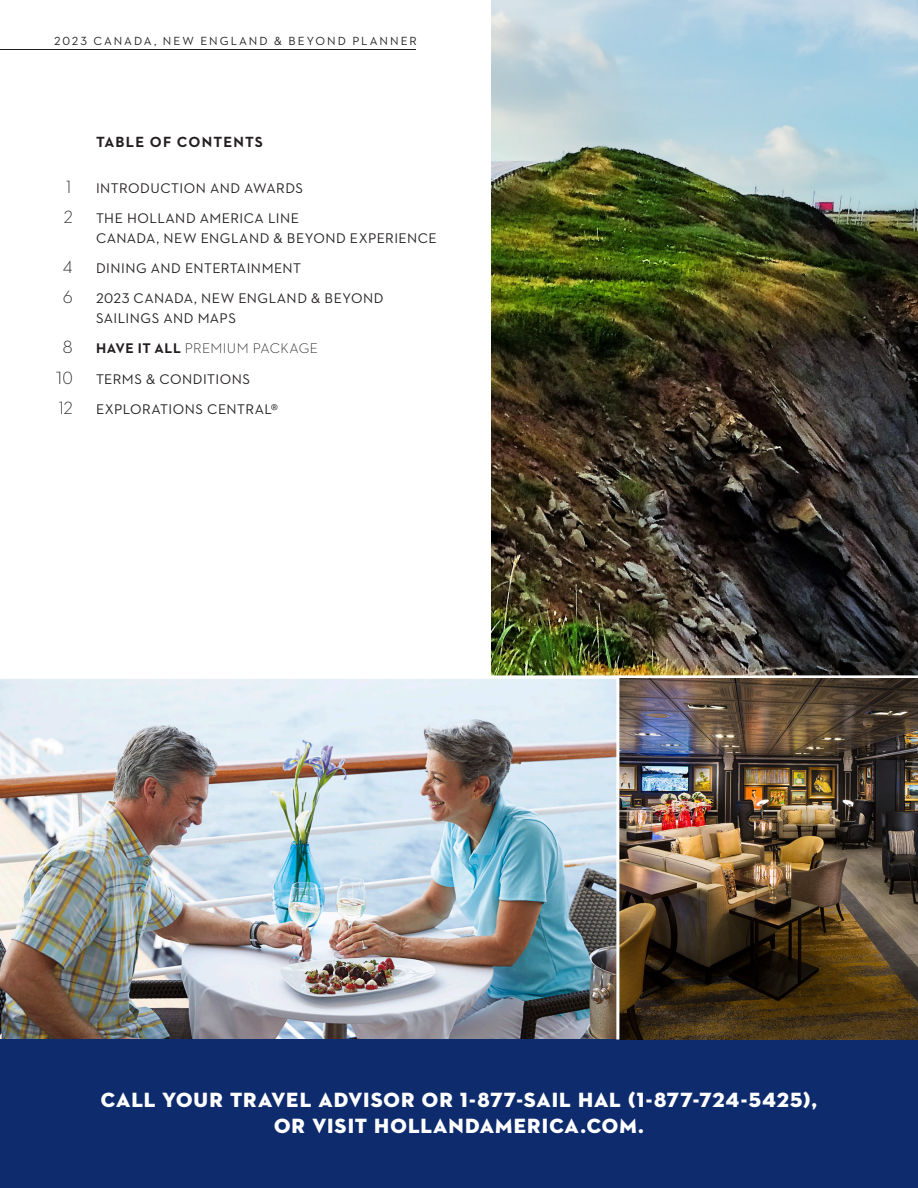
<style>
.page{position:relative;width:918px;height:1188px;background:#fff}
.page>*{position:absolute;margin:0;border:0;box-sizing:border-box;transform-origin:0 0}
.t1{font:21px/25.5px "Neutraface 2 Display Titling";letter-spacing:.045em;color:#fff;text-align:center}
.t2{font:300 18.15px "Neutraface 2 Text";color:#231f20}
.t3{font:300 18px "Neutraface 2 Text";color:#231f20}
.t4{font:700 15px "Neutraface 2 Text";letter-spacing:.075em;color:#231f20}
.t5{font:14.25px/19.5px "Neutraface 2 Text";letter-spacing:.035em;color:#231f20}
.t6{font:300 14.25px "Neutraface 2 Text";letter-spacing:.025em;color:#231f20}
.t7{font:12px "Neutraface 2 Text";letter-spacing:.165em;color:#231f20}
.s1{font-weight:700}
</style>
<div class="page">
<div style="left:0;top:1030px;width:918px;height:158px;background:#0d2b6d"></div>
<img style="left:491px;top:0;width:427px;height:676px">
<img style="left:0;top:680px;width:616px;height:358px">
<img style="left:619px;top:679px;width:299px;height:361px">
<hr style="left:616px;top:677px;width:3px;height:363px;background:#fff">
<hr style="left:0;top:49px;width:416px;height:1px;background:#231f20">
<p class="t7" style="left:54px;top:33px;width:364px">2023 CANADA, NEW ENGLAND &amp; BEYOND PLANNER</p>
<h2 class="t4" style="left:96px;top:132px;width:169px">TABLE OF CONTENTS</h2>
<p class="t3" style="left:66px;top:176px;width:7px">1</p>
<p class="t5" style="left:96px;top:178px;width:209px">INTRODUCTION AND AWARDS</p>
<p class="t5" style="left:96px;top:209px;width:342px">THE HOLLAND AMERICA LINE<br>CANADA, NEW ENGLAND &amp; BEYOND EXPERIENCE</p>
<p class="t3" style="left:63px;top:206px;width:12px">2</p>
<p class="t3" style="left:62px;top:256px;width:12px">4</p>
<p class="t5" style="left:96px;top:258px;width:207px">DINING AND ENTERTAINMENT</p>
<p class="t5" style="left:96px;top:289px;width:289px">2023 CANADA, NEW ENGLAND &amp; BEYOND<br>SAILINGS AND MAPS</p>
<p class="t2" style="left:63px;top:286px;width:12px">6</p>
<p class="t3" style="left:62px;top:336px;width:12px">8</p>
<p class="t6" style="left:96px;top:340px;width:224px"><span class="s1">HAVE IT ALL</span> PREMIUM PACKAGE</p>
<p class="t3" style="left:54px;top:366px;width:20px">10</p>
<p class="t5" style="left:96px;top:369px;width:156px">TERMS &amp; CONDITIONS</p>
<p class="t3" style="left:59px;top:397px;width:15px">12</p>
<p class="t5" style="left:96px;top:399px;width:184px">EXPLORATIONS CENTRAL®</p>
<p class="t1" style="left:101px;top:1088px;width:718px">CALL YOUR TRAVEL ADVISOR OR 1-877-SAIL HAL (1-877-724-5425),<br>OR VISIT HOLLANDAMERICA.COM.</p>
</div>
